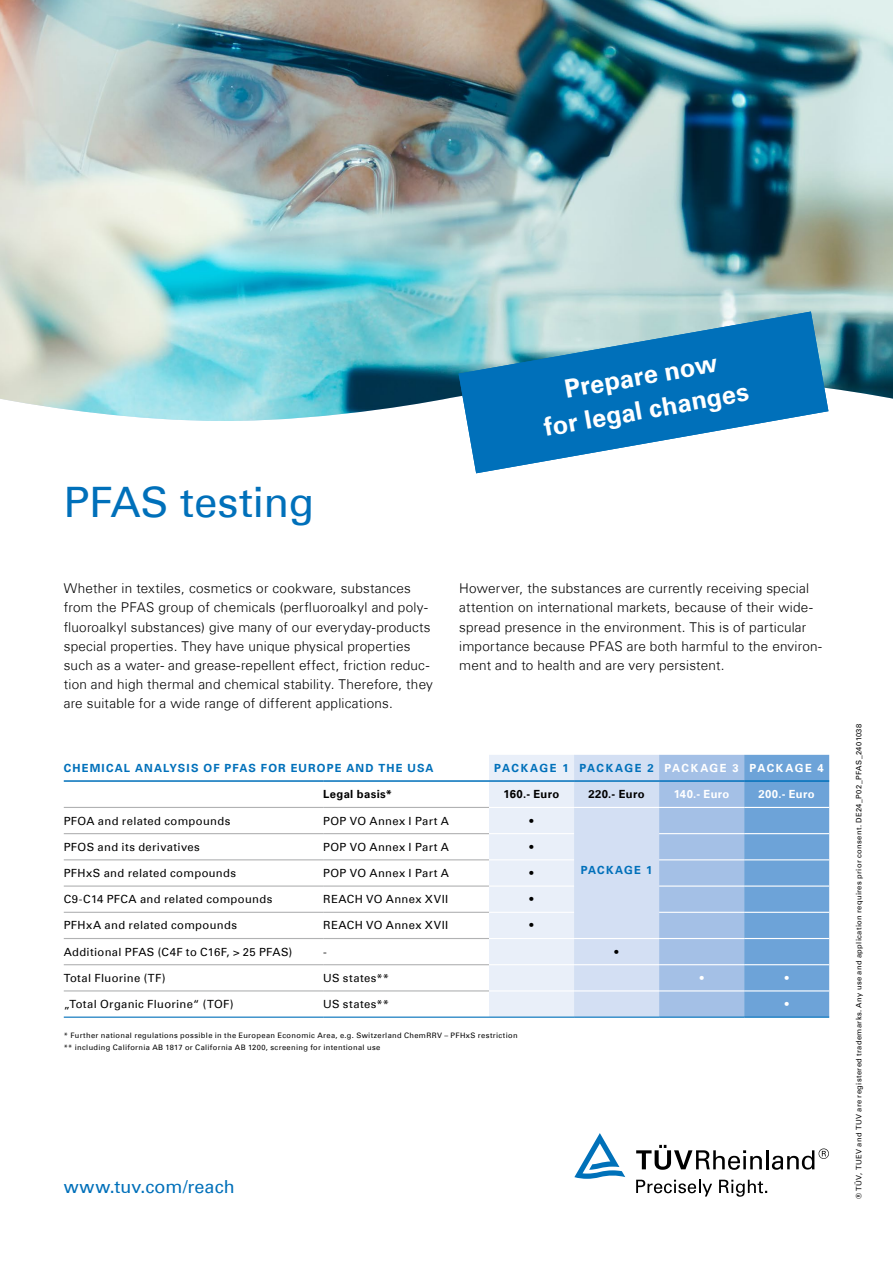
<style>
.page{position:relative;width:893px;height:1263px;background:#fff}
.page>*{position:absolute;margin:0;border:0;box-sizing:border-box;transform-origin:0 0}
._01_Headline{font:42px "Univers Com 55 Roman";letter-spacing:-.005em;color:#0070ba}
._11_Eyecatcher{font:700 25.5px/33.9px "Univers Com 65";color:#fff;text-align:center}
._03_Copy{font:18px "Univers Com 55 Roman";letter-spacing:.005em;color:#0070ba}
._03_Copy-2{font:300 13.5px/19.2px "Univers Com 45";letter-spacing:.015em;color:#000}
._02_Table_Copy_left{font:11.25px "Univers Com 55 Roman";letter-spacing:.03em;color:#000}
._04_Copyheadline{font:700 11.25px "Univers Com 65";letter-spacing:.105em;color:#0070ba}
._02_Table_Copy_left-2{font:700 11.25px "Univers Com 65";letter-spacing:.035em;color:#000}
._01_Table_Headline{font:700 11.25px "Univers Com 65";letter-spacing:.12em;color:#0070ba}
._02_Table_Copy_left-3{font:700 11.25px "Univers Com 65";letter-spacing:.03em;color:#fff}
._01_Table_Headline-2{font:700 11.25px "Univers Com 65";letter-spacing:.135em;color:#fff}
._02_Table_Copy_left-4{font:11.25px "Univers Com 55 Roman";color:#fff}
._10_Trademark_Protection_Note_black{font:7.5px "Univers Com 55 Roman";letter-spacing:.05em;color:#000}
</style>
<div class="page">
<img style="left:0;top:0;width:893px;height:421px">
<svg style="left:636px;top:1145px;width:193px;height:25px"></svg>
<svg style="left:574px;top:1133px;width:51px;height:46px"></svg>
<svg style="left:636px;top:1179px;width:76px;height:17px"></svg>
<svg style="left:719px;top:1180px;width:48px;height:16px"></svg>
<svg style="left:459px;top:312px;width:369px;height:161px;fill:#0070ba"></svg>
<svg style="left:489px;top:755px;width:340px;height:261px;background:#b4ccea"></svg>
<hr style="left:64px;top:807px;width:259px;height:1px;background:#b1b2b3">
<hr style="left:323px;top:807px;width:166px;height:1px;background:#b1b2b3">
<hr style="left:64px;top:833px;width:259px;height:1px;background:#b1b2b3">
<hr style="left:323px;top:833px;width:166px;height:1px;background:#b1b2b3">
<hr style="left:64px;top:859px;width:259px;height:1px;background:#b1b2b3">
<hr style="left:323px;top:859px;width:166px;height:1px;background:#b1b2b3">
<hr style="left:64px;top:885px;width:259px;height:2px;background:#b1b2b3">
<hr style="left:323px;top:885px;width:166px;height:2px;background:#b1b2b3">
<hr style="left:64px;top:912px;width:259px;height:1px;background:#b1b2b3">
<hr style="left:323px;top:912px;width:166px;height:1px;background:#b1b2b3">
<hr style="left:64px;top:938px;width:259px;height:1px;background:#b1b2b3">
<hr style="left:323px;top:938px;width:166px;height:1px;background:#b1b2b3">
<hr style="left:64px;top:964px;width:259px;height:1px;background:#b1b2b3">
<hr style="left:323px;top:964px;width:166px;height:1px;background:#b1b2b3">
<hr style="left:64px;top:990px;width:259px;height:1px;background:#b1b2b3">
<hr style="left:323px;top:990px;width:166px;height:1px;background:#b1b2b3">
<hr style="left:489px;top:807px;width:85px;height:1px;background:#fff">
<hr style="left:574px;top:807px;width:85px;height:1px;background:#fff">
<hr style="left:659px;top:807px;width:85px;height:1px;background:#fff">
<hr style="left:744px;top:807px;width:85px;height:1px;background:#fff">
<hr style="left:489px;top:833px;width:85px;height:1px;background:#fff">
<hr style="left:659px;top:833px;width:85px;height:1px;background:#fff">
<hr style="left:744px;top:833px;width:85px;height:1px;background:#fff">
<hr style="left:489px;top:859px;width:85px;height:1px;background:#fff">
<hr style="left:659px;top:859px;width:85px;height:1px;background:#fff">
<hr style="left:744px;top:859px;width:85px;height:1px;background:#fff">
<hr style="left:489px;top:885px;width:85px;height:2px;background:#fff">
<hr style="left:659px;top:885px;width:85px;height:2px;background:#fff">
<hr style="left:744px;top:885px;width:85px;height:2px;background:#fff">
<hr style="left:489px;top:912px;width:85px;height:1px;background:#fff">
<hr style="left:659px;top:912px;width:85px;height:1px;background:#fff">
<hr style="left:744px;top:912px;width:85px;height:1px;background:#fff">
<hr style="left:489px;top:938px;width:85px;height:1px;background:#fff">
<hr style="left:574px;top:938px;width:85px;height:1px;background:#fff">
<hr style="left:659px;top:938px;width:85px;height:1px;background:#fff">
<hr style="left:744px;top:938px;width:85px;height:1px;background:#fff">
<hr style="left:489px;top:964px;width:85px;height:1px;background:#fff">
<hr style="left:574px;top:964px;width:85px;height:1px;background:#fff">
<hr style="left:659px;top:964px;width:85px;height:1px;background:#fff">
<hr style="left:744px;top:964px;width:85px;height:1px;background:#fff">
<hr style="left:489px;top:990px;width:85px;height:1px;background:#fff">
<hr style="left:574px;top:990px;width:85px;height:1px;background:#fff">
<hr style="left:659px;top:990px;width:85px;height:1px;background:#fff">
<hr style="left:744px;top:990px;width:85px;height:1px;background:#fff">
<hr style="left:64px;top:1016px;width:259px;height:2px;background:#0070ba">
<hr style="left:323px;top:1016px;width:166px;height:2px;background:#0070ba">
<hr style="left:489px;top:1016px;width:85px;height:2px;background:#0070ba">
<hr style="left:574px;top:1016px;width:85px;height:2px;background:#0070ba">
<hr style="left:659px;top:1016px;width:85px;height:2px;background:#0070ba">
<hr style="left:744px;top:1016px;width:85px;height:2px;background:#0070ba">
<hr style="left:64px;top:780px;width:259px;height:2px;background:#0070ba">
<hr style="left:323px;top:780px;width:166px;height:2px;background:#0070ba">
<hr style="left:489px;top:780px;width:85px;height:2px;background:#0070ba">
<hr style="left:574px;top:780px;width:85px;height:2px;background:#0070ba">
<hr style="left:659px;top:780px;width:85px;height:2px;background:#0070ba">
<hr style="left:744px;top:780px;width:85px;height:2px;background:#0070ba">
<p class="_01_Headline" style="left:64px;top:476px;width:252px">PFAS testing</p>
<p class="_03_Copy-2" style="left:64px;top:579px;width:371px">Whether in textiles, cosmetics or cookware, substances from the PFAS group of chemicals (perfluoroalkyl and poly&shy;fluoroalkyl substances) give many of our everyday-products special properties. They have unique physical properties such as a water- and grease-repellent effect, friction reduc&shy;tion and high thermal and chemical stability. Therefore, they are suitable for a wide range of different applications.</p>
<p class="_04_Copyheadline" style="left:64px;top:761px;width:371px">CHEMICAL ANALYSIS OF PFAS FOR EUROPE AND THE USA</p>
<p class="_11_Eyecatcher" style="left:535px;top:377px;width:209px;rotate:-10deg">Prepare now<br>for legal changes</p>
<p class="_03_Copy-2" style="left:459px;top:579px;width:364px">Howerver, the substances are currently receiving special attention on international markets, because of their wide&shy;spread presence in the environment. This is of particular importance because PFAS are both harmful to the environ&shy;ment and to health and are very persistent.</p>
<p class="_01_Table_Headline" style="left:494px;top:761px;width:76px">PACKAGE 1</p>
<p class="_01_Table_Headline" style="left:579px;top:761px;width:76px">PACKAGE 2</p>
<p class="_01_Table_Headline-2" style="left:664px;top:761px;width:76px">PACKAGE 3</p>
<p class="_01_Table_Headline-2" style="left:749px;top:761px;width:76px">PACKAGE 4</p>
<p class="_02_Table_Copy_left-2" style="left:323px;top:788px;width:71px">Legal basis*</p>
<p class="_02_Table_Copy_left-2" style="left:504px;top:788px;width:57px">160.- Euro</p>
<p class="_02_Table_Copy_left-2" style="left:588px;top:788px;width:58px">220.- Euro</p>
<p class="_02_Table_Copy_left-3" style="left:674px;top:788px;width:57px">140.- Euro</p>
<p class="_02_Table_Copy_left-3" style="left:759px;top:788px;width:58px">200.- Euro</p>
<p class="_02_Table_Copy_left" style="left:64px;top:814px;width:168px">PFOA and related compounds</p>
<p class="_02_Table_Copy_left" style="left:323px;top:814px;width:127px">POP VO Annex I Part A</p>
<p class="_02_Table_Copy_left" style="left:530px;top:814px;width:5px">•</p>
<p class="_02_Table_Copy_left" style="left:64px;top:840px;width:138px">PFOS and its derivatives</p>
<p class="_02_Table_Copy_left" style="left:323px;top:840px;width:127px">POP VO Annex I Part A</p>
<p class="_02_Table_Copy_left" style="left:530px;top:840px;width:5px">•</p>
<p class="_02_Table_Copy_left" style="left:64px;top:866px;width:174px">PFHxS and related compounds</p>
<p class="_02_Table_Copy_left" style="left:323px;top:866px;width:127px">POP VO Annex I Part A</p>
<p class="_02_Table_Copy_left" style="left:530px;top:866px;width:5px">•</p>
<p class="_02_Table_Copy_left" style="left:64px;top:892px;width:210px">C9-C14 PFCA and related compounds</p>
<p class="_02_Table_Copy_left" style="left:323px;top:892px;width:127px">REACH VO Annex XVII</p>
<p class="_02_Table_Copy_left" style="left:530px;top:892px;width:5px">•</p>
<p class="_02_Table_Copy_left" style="left:64px;top:919px;width:175px">PFHxA and related compounds</p>
<p class="_02_Table_Copy_left" style="left:323px;top:919px;width:127px">REACH VO Annex XVII</p>
<p class="_02_Table_Copy_left" style="left:530px;top:919px;width:5px">•</p>
<p class="_02_Table_Copy_left" style="left:64px;top:945px;width:230px">Additional PFAS (C4F to C16F, &gt; 25 PFAS)</p>
<p class="_02_Table_Copy_left" style="left:323px;top:945px;width:5px">-</p>
<p class="_02_Table_Copy_left" style="left:615px;top:945px;width:5px">•</p>
<p class="_02_Table_Copy_left" style="left:64px;top:971px;width:103px">Total Fluorine (TF)</p>
<p class="_02_Table_Copy_left" style="left:323px;top:971px;width:67px">US states**</p>
<p class="_02_Table_Copy_left-4" style="left:700px;top:971px;width:5px">•</p>
<p class="_02_Table_Copy_left-4" style="left:785px;top:971px;width:5px">•</p>
<p class="_02_Table_Copy_left" style="left:64px;top:997px;width:171px">„Total Organic Fluorine“ (TOF)</p>
<p class="_02_Table_Copy_left" style="left:323px;top:997px;width:67px">US states**</p>
<p class="_02_Table_Copy_left-4" style="left:785px;top:997px;width:5px">•</p>
<p class="_01_Table_Headline" style="left:581px;top:863px;width:73px">PACKAGE 1</p>
<p class="_10_Trademark_Protection_Note_black" style="left:64px;top:1030px;width:455px">* Further national regulations possible in the European Economic Area, e.g. Switzerland ChemRRV – PFHxS restriction</p>
<p class="_10_Trademark_Protection_Note_black" style="left:64px;top:1043px;width:318px">** including California AB 1817 or California AB 1200, screening for intentional use</p>
<p class="_03_Copy" style="left:64px;top:1175px;width:173px">www.tuv.com/reach</p>
<p class="_10_Trademark_Protection_Note_black" style="left:854px;top:1199px;width:477px;rotate:-90deg">® TÜV, TUEV and TUV are registered trademarks. Any use and application requires prior consent. DE24_P02_PFAS_2401038</p>
</div>
